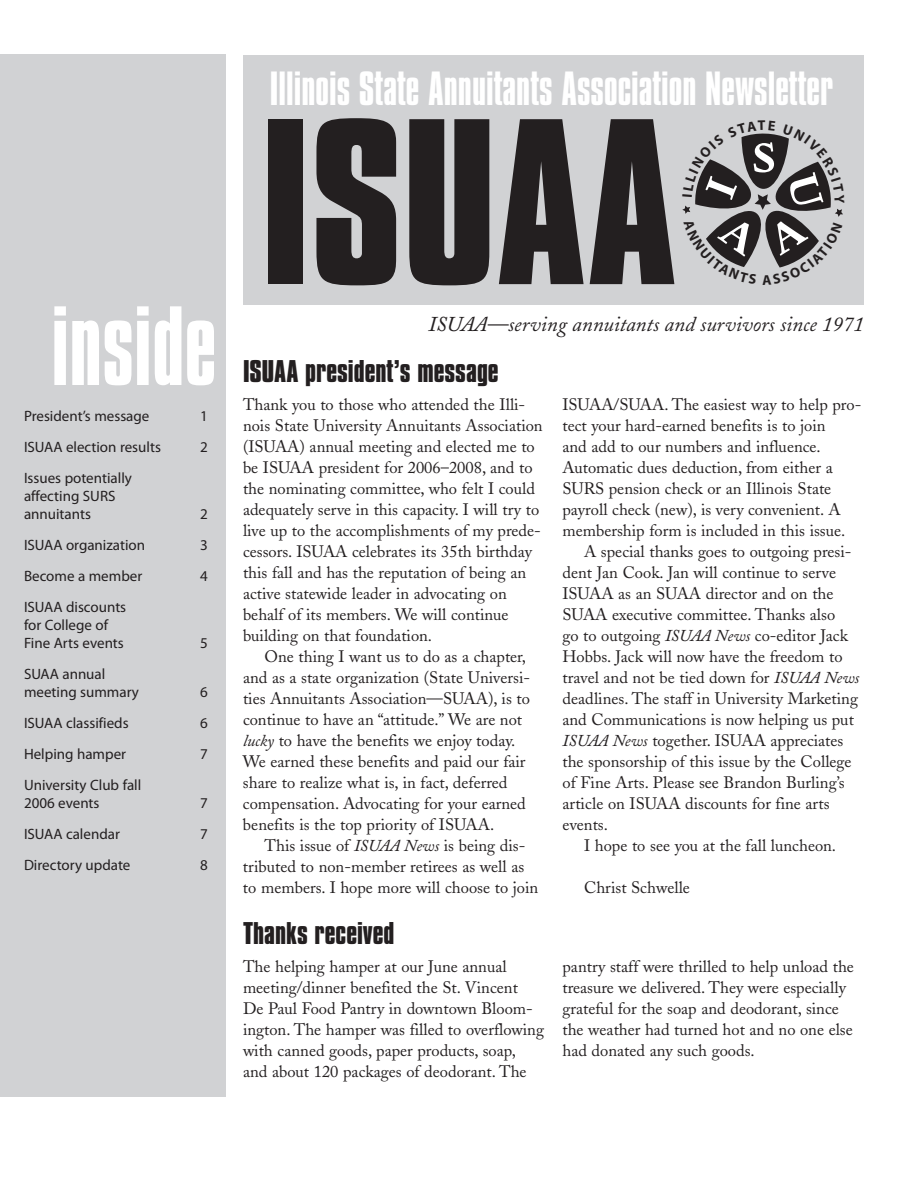
<style>
.page{position:relative;width:918px;height:1188px;background:#fff}
.page>*{position:absolute;margin:0;border:0;box-sizing:border-box;transform-origin:0 0}
.t1{font:700 203.1px "Compacta BT";color:#231f20}
.t2{font:96.9px "Compacta BT";color:#fff}
.t3{font:41.25px "Compacta BT";color:#fff}
.t4{font:700 27px "Compacta BT";color:#231f20}
.t5{font:italic 21px "Adobe Caslon";color:#231f20}
.t6{font:16.5px/21px "Adobe Caslon";color:#231f20}
.t7{font:15px/18px "Myriad Pro";color:#231f20}
.s1{font-style:italic}
</style>
<div class="page">
<div style="left:243px;top:55px;width:621px;height:250px;background:#d1d2d4"></div>
<div style="left:0;top:54px;width:226px;height:1043px;background:#d1d2d4"></div>
<svg style="left:682px;top:133px;width:161px;height:135px"></svg>
<h2 class="t2" style="left:51px;top:306px;width:167px">inside</h2>
<p class="t7" style="left:24px;top:408px;width:127px">President’s message</p>
<p class="t7" style="left:200px;top:408px;width:9px">1</p>
<p class="t7" style="left:24px;top:439px;width:138px">ISUAA election results</p>
<p class="t7" style="left:200px;top:439px;width:9px">2</p>
<p class="t7" style="left:24px;top:470px;width:109px">Issues potentially affecting SURS annuitants</p>
<p class="t7" style="left:200px;top:506px;width:9px">2</p>
<p class="t7" style="left:24px;top:537px;width:123px">ISUAA organization</p>
<p class="t7" style="left:200px;top:537px;width:9px">3</p>
<p class="t7" style="left:24px;top:568px;width:120px">Become a member</p>
<p class="t7" style="left:200px;top:568px;width:9px">4</p>
<p class="t7" style="left:24px;top:599px;width:104px">ISUAA discounts for College of<br>Fine Arts events</p>
<p class="t7" style="left:200px;top:635px;width:9px">5</p>
<p class="t7" style="left:24px;top:666px;width:117px">SUAA annual meeting summary</p>
<p class="t7" style="left:200px;top:684px;width:9px">6</p>
<p class="t7" style="left:24px;top:715px;width:106px">ISUAA classifieds</p>
<p class="t7" style="left:200px;top:715px;width:9px">6</p>
<p class="t7" style="left:24px;top:746px;width:104px">Helping hamper</p>
<p class="t7" style="left:200px;top:746px;width:9px">7</p>
<p class="t7" style="left:24px;top:777px;width:119px">University Club fall<br>2006 events</p>
<p class="t7" style="left:200px;top:795px;width:9px">7</p>
<p class="t7" style="left:24px;top:826px;width:97px">ISUAA calendar</p>
<p class="t7" style="left:200px;top:826px;width:9px">7</p>
<p class="t7" style="left:24px;top:857px;width:108px">Directory update</p>
<p class="t7" style="left:200px;top:857px;width:9px">8</p>
<h3 class="t3" style="left:270px;top:71px;width:565px">Illinois State Annuitants Association Newsletter</h3>
<h1 class="t1" style="left:260px;top:119px;width:419px">ISUAA</h1>
<p class="t5" style="left:428px;top:317px;width:437px">ISUAA—serving annuitants and survivors since 1971</p>
<h3 class="t4" style="left:243px;top:361px;width:257px">ISUAA president’s message</h3>
<p class="t6" style="left:243px;top:396px;width:301px">Thank you to those who attended the Illi&shy;nois State University Annuitants Association (ISUAA) annual meeting and elected me to be ISUAA president for 2006–2008, and to the nominating committee, who felt I could adequately serve in this capacity. I will try to live up to the accomplishments of my prede&shy;cessors. ISUAA celebrates its 35th birthday this fall and has the reputation of being an active statewide leader in advocating on behalf of its members. We will continue building on that foundation.</p>
<p class="t6" style="left:243px;top:648px;width:289px;text-indent:22px">One thing I want us to do as a chapter, and as a state organization (State Universi&shy;ties Annuitants Association—SUAA), is to continue to have an “attitude.” We are not <span class="s1">lucky</span> to have the benefits we enjoy today.<br>We earned these benefits and paid our fair share to realize what is, in fact, deferred compensation. Advocating for your earned benefits is the top priority of ISUAA.</p>
<p class="t6" style="left:243px;top:837px;width:297px;text-indent:22px">This issue of <span class="s1">ISUAA News</span> is being dis&shy;tributed to non-member retirees as well as to members. I hope more will choose to join</p>
<h3 class="t4" style="left:243px;top:923px;width:153px">Thanks received</h3>
<p class="t6" style="left:562px;top:396px;width:300px">ISUAA/SUAA. The easiest way to help pro-</p>
<p class="t6" style="left:562px;top:417px;width:265px">tect your hard-earned benefits is to join</p>
<p class="t6" style="left:562px;top:438px;width:260px">and add to our numbers and influence.</p>
<p class="t6" style="left:562px;top:459px;width:272px">Automatic dues deduction, from either a</p>
<p class="t6" style="left:562px;top:480px;width:270px">SURS pension check or an Illinois State</p>
<p class="t6" style="left:562px;top:501px;width:280px">payroll check (new), is very convenient. A</p>
<p class="t6" style="left:562px;top:522px;width:284px">membership form is included in this issue.</p>
<p class="t6" style="left:584px;top:543px;width:269px">A special thanks goes to outgoing presi-</p>
<p class="t6" style="left:562px;top:564px;width:275px">dent Jan Cook. Jan will continue to serve</p>
<p class="t6" style="left:562px;top:585px;width:273px">ISUAA as an SUAA director and on the</p>
<p class="t6" style="left:562px;top:606px;width:274px">SUAA executive committee. Thanks also</p>
<p class="t6" style="left:562px;top:627px;width:287px">go to outgoing <span class="s1">ISUAA News</span> co-editor Jack</p>
<p class="t6" style="left:563px;top:648px;width:282px">Hobbs. Jack will now have the freedom to</p>
<p class="t6" style="left:563px;top:669px;width:298px">travel and not be tied down for <span class="s1">ISUAA News</span></p>
<p class="t6" style="left:562px;top:690px;width:297px">deadlines. The staff in University Marketing</p>
<p class="t6" style="left:562px;top:711px;width:293px">and Communications is now helping us put</p>
<p class="t6" style="left:562px;top:732px;width:282px"><span class="s1">ISUAA News</span> together. ISUAA appreciates</p>
<p class="t6" style="left:562px;top:753px;width:291px">the sponsorship of this issue by the College</p>
<p class="t6" style="left:562px;top:774px;width:284px">of Fine Arts. Please see Brandon Burling’s</p>
<p class="t6" style="left:562px;top:795px;width:269px">article on ISUAA discounts for fine arts</p>
<p class="t6" style="left:562px;top:816px;width:47px">events.</p>
<p class="t6" style="left:584px;top:837px;width:254px">I hope to see you at the fall luncheon.</p>
<p class="t6" style="left:584px;top:879px;width:107px">Christ Schwelle</p>
<p class="t6" style="left:243px;top:958px;width:303px">The helping hamper at our June annual meeting/dinner benefited the St. Vincent<br>De Paul Food Pantry in downtown Bloom&shy;ington. The hamper was filled to overflowing with canned goods, paper products, soap, and about 120 packages of deodorant. The</p>
<p class="t6" style="left:563px;top:958px;width:293px">pantry staff were thrilled to help unload the treasure we delivered. They were especially grateful for the soap and deodorant, since the weather had turned hot and no one else had donated any such goods.</p>
</div>
